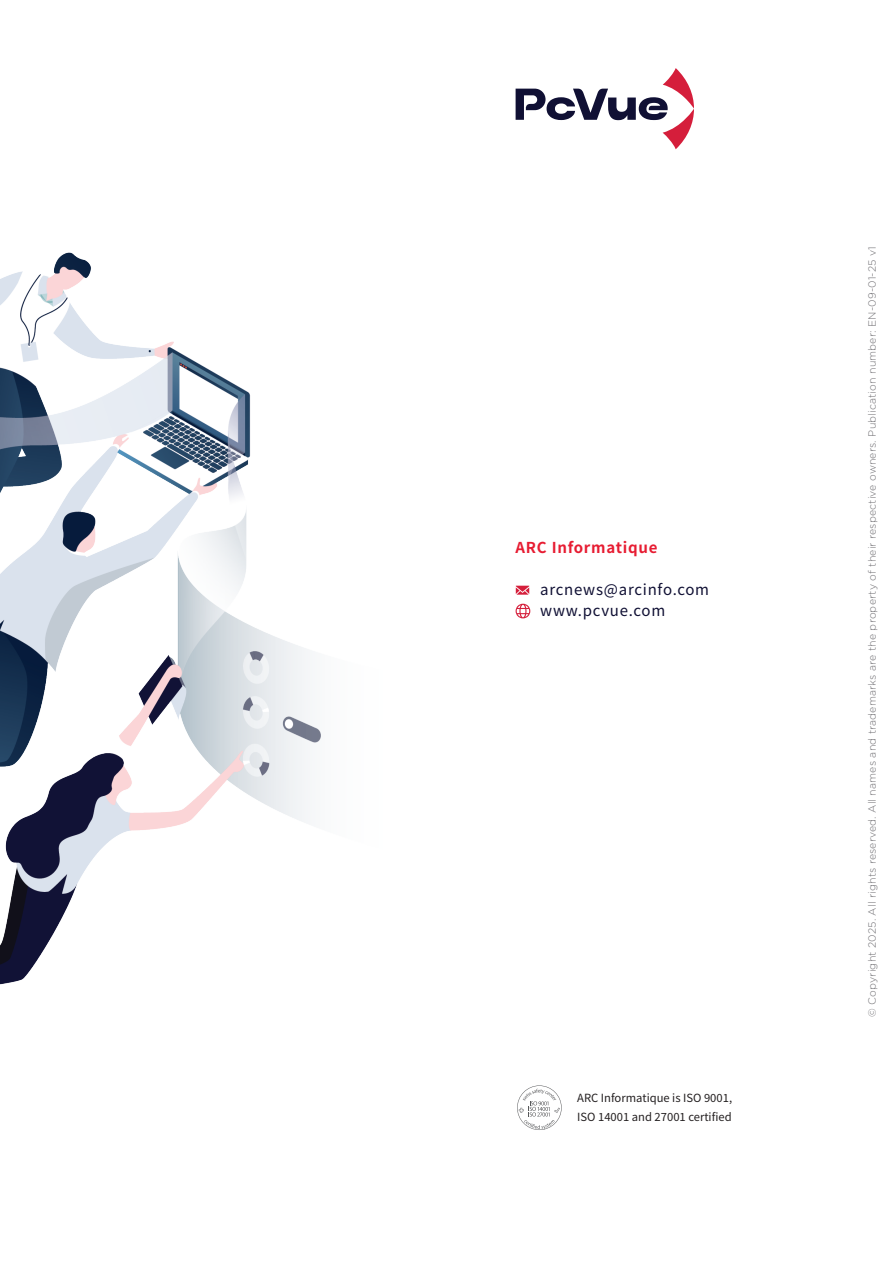
<style>
.page{position:relative;width:893px;height:1263px;background:#fff}
.page>*{position:absolute;margin:0;border:0;box-sizing:border-box;transform-origin:0 0}
.t1{font:15px "Noto Sans JP";letter-spacing:.05em;color:#101034}
.t2{font:700 15px "Noto Sans KR";letter-spacing:.05em;color:#e71c32}
.t3{font:11.25px "Noto Sans JP";color:#231f20}
.t4{font:300 10.5px "Gotham";letter-spacing:.015em;color:#717074}
</style>
<div class="page">
<svg style="left:517px;top:1085px;width:45px;height:45px"></svg>
<img style="left:0;top:252px;width:321px;height:733px">
<svg style="left:516px;top:68px;width:178px;height:81px"></svg>
<svg style="left:516px;top:604px;width:14px;height:14px"></svg>
<svg style="left:516px;top:586px;width:13px;height:9px"></svg>
<p class="t2" style="left:516px;top:539px;width:143px">ARC Informatique</p>
<p class="t1" style="left:540px;top:581px;width:170px">arcnews@arcinfo.com</p>
<p class="t1" style="left:540px;top:602px;width:127px">www.pcvue.com</p>
<p class="t3" style="left:577px;top:1091px;width:156px">ARC Informatique is ISO 9001,</p>
<p class="t3" style="left:577px;top:1111px;width:156px">ISO 14001 and 27001 certified</p>
<p class="t4" style="left:866px;top:1017px;width:772px;rotate:-90deg">© Copyright 2025. All rights reserved. All names and trademarks are the property of their respective owners. Publication number: EN-09-01-25 v1</p>
</div>
